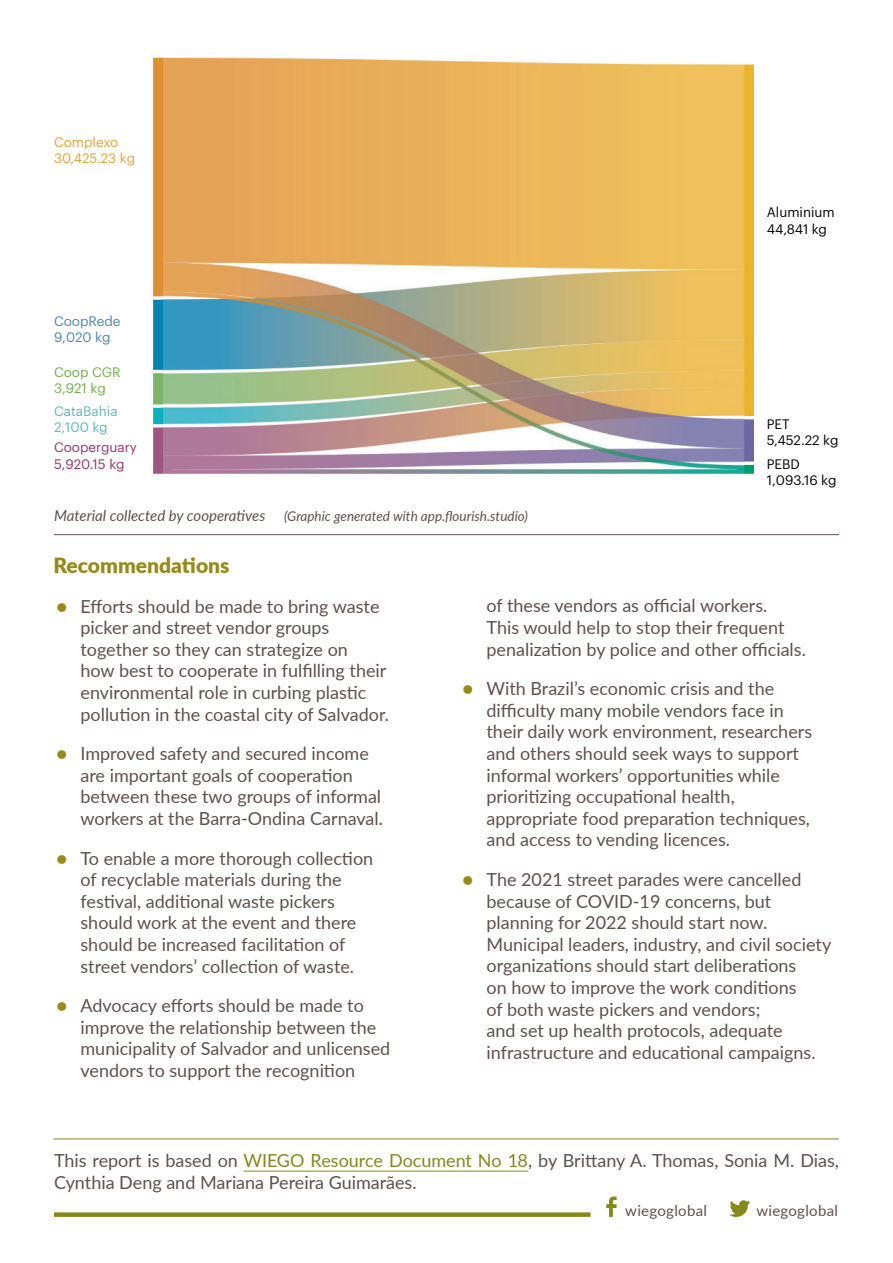
<style>
.page{position:relative;width:893px;height:1263px;background:#fff}
.page>*{position:absolute;margin:0;border:0;box-sizing:border-box;transform-origin:0 0}
.RD_Heading{font:900 21px "Lato";color:#988a17}
.RD_Body_Text{font:18px/21.6px "Lato";color:#5f504e}
.LO-normal{font:15px "Lato";letter-spacing:.02em;color:#5f504e}
.Figure_Captions{font:italic 13.5px "Lato";color:#5f504e}
.t1{font:13.5px/16.2px "Graphik";color:#040503}
.t2{font:13.5px/16.2px "Graphik";color:#98336e}
.t3{font:13.5px/16.2px "Graphik";color:#eaa035}
.t4{font:13.5px/16.2px "Graphik";color:#5eb8b7}
.t5{font:13.5px/16.2px "Graphik";color:#4b88ad}
.t6{font:13.5px/16.2px "Graphik";color:#71af47}
.s1{font-size:15px}
.s2{color:#988a17}
.s3{color:#858919}
</style>
<div class="page">
<img style="left:152px;top:57px;width:602px;height:418px">
<hr style="left:54px;top:534px;width:785px;height:1px;background:#5f504e">
<hr style="left:244px;top:1171px;width:284px;height:1px;background:#858919">
<div style="left:54px;top:1212px;width:537px;height:5px;background:#858919"></div>
<svg style="left:606px;top:1196px;width:11px;height:21px"></svg>
<svg style="left:730px;top:1200px;width:20px;height:17px"></svg>
<hr style="left:54px;top:1138px;width:785px;height:1px;background:#858919">
<p class="t3" style="left:54px;top:133px;width:83px">Complexo<br>30,425.23 kg</p>
<p class="t5" style="left:54px;top:311px;width:68px">CoopRede<br>9,020 kg</p>
<p class="t6" style="left:54px;top:363px;width:68px">Coop CGR<br>3,921 kg</p>
<p class="t4" style="left:54px;top:402px;width:65px">CataBahia<br>2,100 kg</p>
<p class="t2" style="left:54px;top:438px;width:84px">Cooperguary<br>5,920.15 kg</p>
<p class="Figure_Captions" style="left:54px;top:506px;width:475px"><span class="s1">Material collected by cooperatives</span> (Graphic generated with app.flourish.studio)</p>
<p class="t1" style="left:767px;top:203px;width:69px">Aluminium<br>44,841 kg</p>
<p class="t1" style="left:767px;top:415px;width:73px">PET<br>5,452.22 kg</p>
<p class="t1" style="left:767px;top:455px;width:71px">PEBD<br>1,093.16 kg</p>
<p class="RD_Heading" style="left:54px;top:549px;width:177px">Recommendations</p>
<p class="RD_Body_Text" style="left:81px;top:594px;width:310px;text-indent:-24px"><span class="s2">●</span> Efforts should be made to bring waste picker and street vendor groups together so they can strategize on<br>how best to cooperate in fulfilling their environmental role in curbing plastic pollution in the coastal city of Salvador.</p>
<p class="RD_Body_Text" style="left:81px;top:742px;width:304px;text-indent:-24px"><span class="s2">●</span> Improved safety and secured income are important goals of cooperation between these two groups of informal workers at the Barra-Ondina Carnaval.</p>
<p class="RD_Body_Text" style="left:81px;top:846px;width:294px;text-indent:-24px"><span class="s2">●</span> To enable a more thorough collection of recyclable materials during the festival, additional waste pickers should work at the event and there should be increased facilitation of street vendors’ collection of waste.</p>
<p class="RD_Body_Text" style="left:81px;top:994px;width:311px;text-indent:-24px"><span class="s2">●</span> Advocacy efforts should be made to improve the relationship between the municipality of Salvador and unlicensed vendors to support the recognition</p>
<p class="RD_Body_Text" style="left:486px;top:594px;width:321px">of these vendors as official workers.<br>This would help to stop their frequent penalization by police and other officials.</p>
<p class="RD_Body_Text" style="left:486px;top:677px;width:327px;text-indent:-24px"><span class="s2">●</span> With Brazil’s economic crisis and the difficulty many mobile vendors face in their daily work environment, researchers and others should seek ways to support informal workers’ opportunities while prioritizing occupational health, appropriate food preparation techniques, and access to vending licences.</p>
<p class="RD_Body_Text" style="left:486px;top:868px;width:346px;text-indent:-24px"><span class="s2">●</span> The 2021 street parades were cancelled because of COVID-19 concerns, but planning for 2022 should start now.<br>Municipal leaders, industry, and civil society organizations should start deliberations<br>on how to improve the work conditions<br>of both waste pickers and vendors;<br>and set up health protocols, adequate infrastructure and educational campaigns.</p>
<p class="RD_Body_Text" style="left:54px;top:1149px;width:786px">This report is based on <span class="s3">WIEGO Resource Document No 18</span>, by Brittany A. Thomas, Sonia M. Dias,<br>Cynthia Deng and Mariana Pereira Guimarães.</p>
<p class="LO-normal" style="left:625px;top:1200px;width:83px">wiegoglobal</p>
<p class="LO-normal" style="left:756px;top:1200px;width:83px">wiegoglobal</p>
</div>
